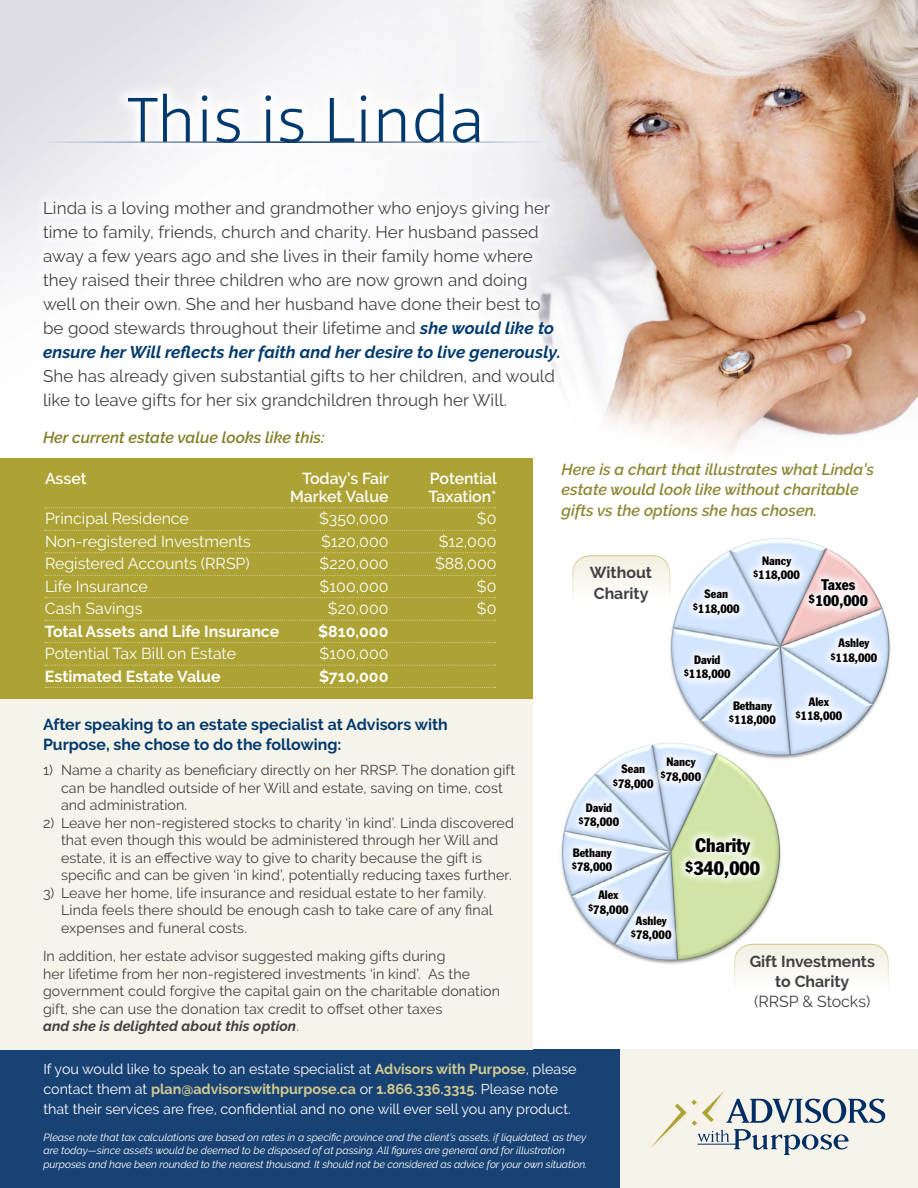
<style>
.page{position:relative;width:918px;height:1188px;background:#fff}
.page>*{position:absolute;margin:0;border:0;box-sizing:border-box;transform-origin:0 0}
.t1{font:300 64.5px "Agile";color:#033a6d}
.t2{font:condensed 19.2px/23.1px "Franklin Gothic";color:#000;text-align:center}
.t3{font:16.95px/24px "Raleway";letter-spacing:.005em;color:#414042}
.t4{font:15.9px "Raleway";color:#fff}
.t5{font:italic 600 15.9px/20.2px "Raleway";color:#8b8834}
.t6{font:700 15.9px/20.2px "Raleway";color:#033a6d}
.t7{font:700 15.9px "Raleway";color:#fff}
.t8{font:600 15.9px "Raleway";color:#fff}
.t9{font:700 15.9px/20.2px "Raleway";color:#414042}
.t10{font:italic 600 15.9px "Raleway";color:#807e25}
.t11{font:15.9px "Raleway";color:#414042}
.t12{font:condensed 15.15px/16.5px "Franklin Gothic";color:#000;text-align:center}
.t13{font:14.25px/17.5px "Raleway";letter-spacing:.005em;color:#414042}
.t14{font:14.25px/20.2px "Raleway";color:#fff}
.t15{font:condensed 12px/14.4px "Franklin Gothic";color:#000;text-align:center}
.t16{font:italic 10.5px/13.5px "Raleway";letter-spacing:-.005em;color:#fff}
.s1{font-weight:700;font-style:italic;color:#033a6d}
.s2{font-weight:700;font-style:italic}
.s3{font-weight:700;color:#d1c990}
</style>
<div class="page">
<div style="left:0;top:1050px;width:625px;height:138px;background:#194274"></div>
<div style="left:0;top:696px;width:533px;height:354px;background:#f6f4ea"></div>
<div style="left:621px;top:1050px;width:297px;height:138px;background:#f6f4ea"></div>
<svg style="left:651px;top:1091px;width:234px;height:64px"></svg>
<img style="left:0;top:0;width:918px;height:459px">
<div style="left:34px;top:192px;width:535px;height:261px;background:#fff"></div>
<div style="left:112px;top:79px;width:383px;height:79px;background:#fff"></div>
<div style="left:0;top:459px;width:533px;height:240px;background:#aca334"></div>
<svg style="left:45px;top:507px;width:450px;height:1px"></svg>
<svg style="left:45px;top:530px;width:450px;height:1px"></svg>
<svg style="left:45px;top:552px;width:450px;height:1px"></svg>
<svg style="left:45px;top:575px;width:450px;height:1px"></svg>
<svg style="left:45px;top:597px;width:450px;height:1px"></svg>
<svg style="left:45px;top:620px;width:450px;height:1px"></svg>
<svg style="left:45px;top:642px;width:450px;height:1px"></svg>
<svg style="left:45px;top:665px;width:450px;height:1px"></svg>
<svg style="left:45px;top:687px;width:450px;height:1px"></svg>
<hr style="left:42px;top:141px;width:503px;height:2px;background:#002d62">
<svg style="left:572px;top:555px;width:94px;height:41px"></svg>
<svg style="left:734px;top:944px;width:155px;height:42px"></svg>
<img style="left:561px;top:743px;width:225px;height:228px">
<svg style="left:622px;top:906px;width:59px;height:44px"></svg>
<svg style="left:579px;top:881px;width:59px;height:44px"></svg>
<svg style="left:563px;top:838px;width:59px;height:45px"></svg>
<svg style="left:569px;top:793px;width:60px;height:45px"></svg>
<svg style="left:604px;top:755px;width:59px;height:44px"></svg>
<svg style="left:651px;top:748px;width:60px;height:44px"></svg>
<svg style="left:676px;top:828px;width:94px;height:60px"></svg>
<img style="left:666px;top:538px;width:225px;height:228px">
<svg style="left:821px;top:629px;width:66px;height:44px"></svg>
<svg style="left:799px;top:569px;width:78px;height:49px"></svg>
<svg style="left:786px;top:687px;width:66px;height:45px;fill:#dbe9ff"></svg>
<svg style="left:720px;top:692px;width:65px;height:44px"></svg>
<svg style="left:674px;top:646px;width:66px;height:44px"></svg>
<svg style="left:683px;top:580px;width:66px;height:44px"></svg>
<svg style="left:744px;top:546px;width:66px;height:45px;fill:#dceaff"></svg>
<h1 class="t1" style="left:128px;top:81px;width:358px">This is Linda</h1>
<p class="t3" style="left:43px;top:196px;width:519px">Linda is a loving mother and grandmother who enjoys giving her time to family, friends, church and charity. Her husband passed away a few years ago and she lives in their family home where they raised their three children who are now grown and doing well on their own. She and her husband have done their best to be good stewards throughout their lifetime and <span class="s1">she would like to ensure her Will reflects her faith and her desire to live generously.</span></p>
<p class="t3" style="left:43px;top:364px;width:514px">She has already given substantial gifts to her children, and would like to leave gifts for her six grandchildren through her Will.</p>
<p class="t10" style="left:43px;top:428px;width:283px">Her current estate value looks like this:</p>
<p class="t8" style="left:45px;top:469px;width:43px">Asset</p>
<p class="t8" style="left:302px;top:469px;width:88px">Today’s Fair</p>
<p class="t8" style="left:430px;top:469px;width:69px">Potential</p>
<p class="t8" style="left:290px;top:487px;width:100px">Market Value</p>
<p class="t8" style="left:428px;top:487px;width:70px">Taxation*</p>
<p class="t4" style="left:45px;top:510px;width:145px">Principal Residence</p>
<p class="t4" style="left:319px;top:510px;width:71px">$350,000</p>
<p class="t4" style="left:477px;top:510px;width:21px">$0</p>
<p class="t4" style="left:45px;top:532px;width:207px">Non-registered Investments</p>
<p class="t4" style="left:321px;top:532px;width:69px">$120,000</p>
<p class="t4" style="left:439px;top:532px;width:59px">$12,000</p>
<p class="t4" style="left:45px;top:555px;width:206px">Registered Accounts (RRSP)</p>
<p class="t4" style="left:320px;top:555px;width:70px">$220,000</p>
<p class="t4" style="left:435px;top:555px;width:63px">$88,000</p>
<p class="t4" style="left:45px;top:577px;width:104px">Life Insurance</p>
<p class="t4" style="left:320px;top:577px;width:70px">$100,000</p>
<p class="t4" style="left:477px;top:577px;width:21px">$0</p>
<p class="t4" style="left:45px;top:600px;width:99px">Cash Savings</p>
<p class="t4" style="left:328px;top:600px;width:62px">$20,000</p>
<p class="t4" style="left:477px;top:600px;width:21px">$0</p>
<p class="t7" style="left:45px;top:622px;width:236px">Total Assets and Life Insurance</p>
<p class="t7" style="left:318px;top:622px;width:72px">$810,000</p>
<p class="t4" style="left:45px;top:645px;width:193px">Potential Tax Bill on Estate</p>
<p class="t4" style="left:320px;top:645px;width:70px">$100,000</p>
<p class="t7" style="left:45px;top:667px;width:177px">Estimated Estate Value</p>
<p class="t7" style="left:319px;top:667px;width:71px">$710,000</p>
<p class="t5" style="left:562px;top:459px;width:314px">Here is a chart that illustrates what Linda’s estate would look like without charitable gifts vs the options she has chosen.</p>
<p class="t9" style="left:590px;top:563px;width:64px">Without<br>Charity</p>
<p class="t15" style="left:693px;top:587px;width:48px">Sean <sup>$</sup>118,000</p>
<p class="t15" style="left:684px;top:652px;width:48px">David <sup>$</sup>118,000</p>
<p class="t15" style="left:753px;top:553px;width:48px">Nancy <sup>$</sup>118,000</p>
<p class="t12" style="left:809px;top:576px;width:60px">Taxes <sup>$</sup>100,000</p>
<p class="t15" style="left:831px;top:636px;width:48px">Ashley <sup>$</sup>118,000</p>
<p class="t15" style="left:796px;top:694px;width:48px">Alex <sup>$</sup>118,000</p>
<p class="t15" style="left:729px;top:698px;width:48px">Bethany <sup>$</sup>118,000</p>
<p class="t6" style="left:43px;top:714px;width:406px">After speaking to an estate specialist at Advisors with<br>Purpose, she chose to do the following:</p>
<p class="t13" style="left:61px;top:761px;width:456px;text-indent:-18px">1) Name a charity as beneficiary directly on her RRSP. The donation gift can be handled outside of her Will and estate, saving on time, cost and administration.</p>
<p class="t13" style="left:61px;top:814px;width:454px;text-indent:-18px">2) Leave her non-registered stocks to charity ‘in kind’. Linda discovered that even though this would be administered through her Will and estate, it is an effective way to give to charity because the gift is specific and can be given ‘in kind’, potentially reducing taxes further.</p>
<p class="t13" style="left:61px;top:884px;width:433px;text-indent:-18px">3) Leave her home, life insurance and residual estate to her family.<br>Linda feels there should be enough cash to take care of any final expenses and funeral costs.</p>
<p class="t13" style="left:43px;top:947px;width:459px">In addition, her estate advisor suggested making gifts during<br>her lifetime from her non-registered investments ‘in kind’. As the government could forgive the capital gain on the charitable donation gift, she can use the donation tax credit to offset other taxes<br><span class="s2">and she is delighted about this option</span>.</p>
<p class="t14" style="left:43px;top:1059px;width:535px">If you would like to speak to an estate specialist at <span class="s3">Advisors with Purpose</span>, please contact them at <span class="s3">plan@advisorswithpurpose.ca</span> or <span class="s3">1.866.336.3315</span>. Please note that their services are free, confidential and no one will ever sell you any product.</p>
<p class="t16" style="left:44px;top:1130px;width:545px">Please note that tax calculations are based on rates in a specific province and the client’s assets, if liquidated, as they are today—since assets would be deemed to be disposed of at passing. All figures are general and for illustration purposes and have been rounded to the nearest thousand. It should not be considered as advice for your own situation.</p>
<p class="t15" style="left:613px;top:762px;width:42px">Sean <sup>$</sup>78,000</p>
<p class="t15" style="left:661px;top:754px;width:42px">Nancy <sup>$</sup>78,000</p>
<p class="t15" style="left:579px;top:800px;width:42px">David <sup>$</sup>78,000</p>
<h2 class="t2" style="left:686px;top:834px;width:76px">Charity <sup>$</sup>340,000</h2>
<p class="t15" style="left:572px;top:845px;width:42px;text-align:left">Bethany <sup>$</sup>78,000</p>
<p class="t15" style="left:588px;top:888px;width:42px">Alex <sup>$</sup>78,000</p>
<p class="t15" style="left:631px;top:913px;width:42px">Ashley <sup>$</sup>78,000</p>
<p class="t9" style="left:750px;top:951px;width:127px;text-align:center">Gift Investments to Charity</p>
<p class="t11" style="left:754px;top:993px;width:118px">(RRSP &amp; Stocks)</p>
</div>
